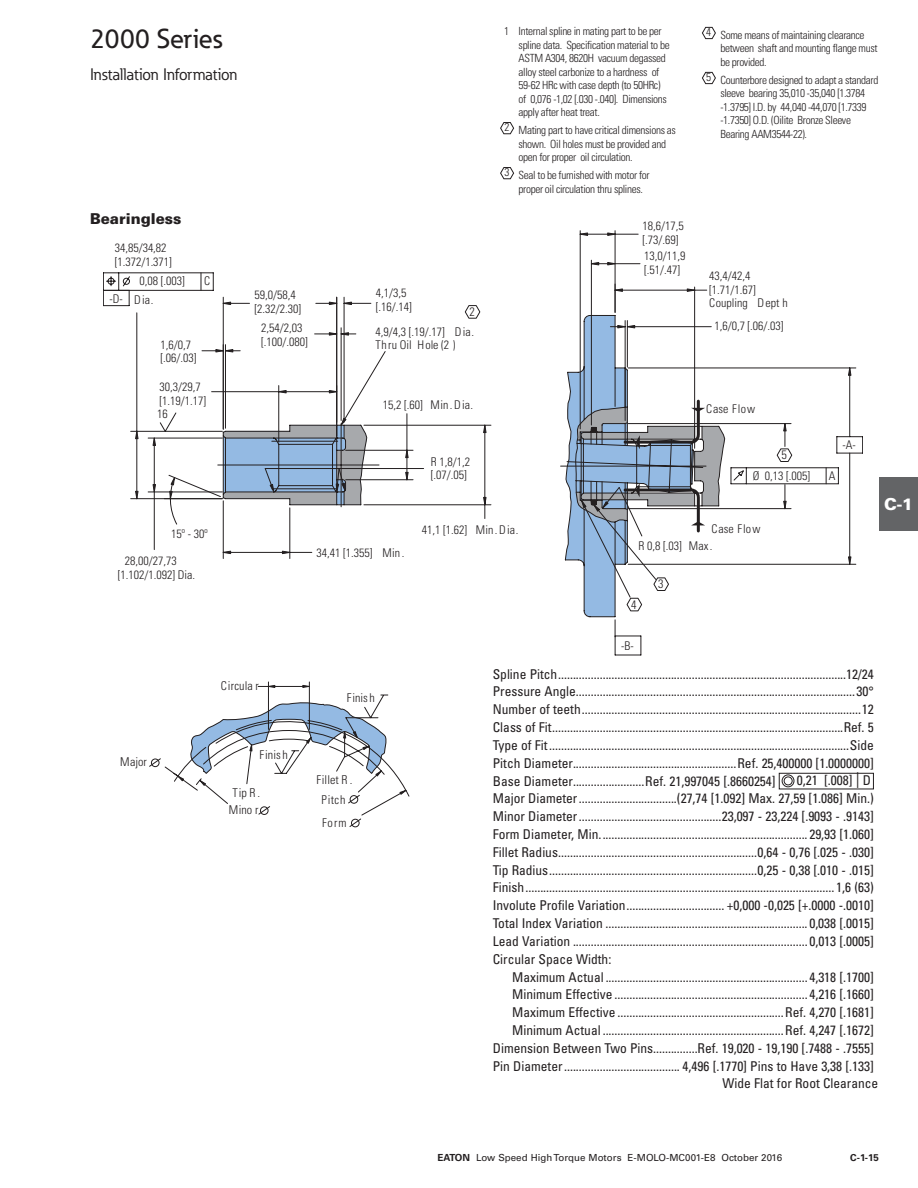
<style>
.page{position:relative;width:918px;height:1188px;background:#fff}
.page>*{position:absolute;margin:0;border:0;box-sizing:border-box;transform-origin:0 0}
.t1{font:500 27px "Eaton";color:#231f20}
.t2{font:16.5px "Eaton";color:#231f20}
.t3{font:900 16.5px "Univers LT Std";color:#fff}
.t4{font:900 15px "Univers LT Std";color:#231f20}
.t5{font:condensed 13.5px/17.9px "Univers LT Std";color:#231f20;text-align:justify}
.t6{font:300 condensed 12.15px/20.2px "Univers LT Std";color:#231f20;text-align:center}
.t7{font:300 condensed 12px/13.5px "Univers LT Std";color:#231f20}
.t8{font:300 condensed 12px "Univers LT Std";letter-spacing:.04em;color:#231f20}
.t9{font:300 condensed 11.25px/13.5px "Univers LT Std";letter-spacing:-.03em;color:#231f20}
.t10{font:9.75px "Univers LT Std";color:#231f20}
.t11{font:700 9.75px "Univers LT Std";color:#231f20}
.s1{font-size:15.75px}
.s2{font-weight:700}
</style>
<div class="page">
<div style="left:879px;top:477px;width:39px;height:54px;background:#636466"></div>
<svg style="left:149px;top:681px;width:261px;height:147px"></svg>
<svg style="left:336px;top:681px;width:74px;height:91px"></svg>
<hr style="left:591px;top:260px;width:1px;height:165px;background:#231f20">
<hr style="left:591px;top:263px;width:49px;height:1px;background:#231f20">
<svg style="left:591px;top:262px;width:9px;height:4px"></svg>
<svg style="left:607px;top:262px;width:8px;height:4px"></svg>
<hr style="left:580px;top:231px;width:1px;height:198px;background:#231f20">
<hr style="left:615px;top:231px;width:1px;height:81px;background:#231f20">
<hr style="left:580px;top:234px;width:58px;height:1px;background:#231f20">
<svg style="left:579px;top:232px;width:9px;height:4px"></svg>
<svg style="left:607px;top:232px;width:9px;height:4px"></svg>
<svg style="left:103px;top:272px;width:513px;height:366px"></svg>
<svg style="left:201px;top:273px;width:1px;height:17px"></svg>
<svg style="left:103px;top:290px;width:27px;height:16px"></svg>
<hr style="left:131px;top:498px;width:91px;height:1px;background:#231f20">
<hr style="left:131px;top:431px;width:91px;height:1px;background:#231f20">
<hr style="left:136px;top:313px;width:1px;height:186px;background:#231f20">
<svg style="left:135px;top:349px;width:289px;height:206px"></svg>
<hr style="left:341px;top:328px;width:1px;height:92px;background:#231f20">
<svg style="left:217px;top:332px;width:348px;height:190px"></svg>
<svg style="left:565px;top:284px;width:298px;height:333px"></svg>
<div style="left:784px;top:777px;width:9px;height:8px;border:1px solid #231f20;border-radius:50%"></div>
<div style="left:782px;top:775px;width:12px;height:12px;border:1px solid #231f20;border-radius:50%"></div>
<div style="left:779px;top:773px;width:95px;height:16px;border:1px solid #231f20"></div>
<svg style="left:500px;top:122px;width:14px;height:13px"></svg>
<svg style="left:500px;top:167px;width:14px;height:13px"></svg>
<svg style="left:702px;top:26px;width:14px;height:13px"></svg>
<svg style="left:702px;top:71px;width:14px;height:13px"></svg>
<h1 class="t1" style="left:90px;top:22px;width:134px">2000 Series</h1>
<p class="t2" style="left:90px;top:63px;width:149px">Installation Information</p>
<p class="t4" style="left:90px;top:209px;width:93px">Bearingless</p>
<p class="t7" style="left:115px;top:241px;width:59px">34,85/34,82 [1.372/1.371]</p>
<p class="t7" style="left:134px;top:293px;width:21px">Dia.</p>
<p class="t7" style="left:140px;top:274px;width:47px">0,08 [.003]</p>
<p class="t7" style="left:204px;top:274px;width:7px">C</p>
<p class="t7" style="left:109px;top:292px;width:15px">-D-</p>
<p class="t7" style="left:161px;top:338px;width:37px">1,6/0,7 [.06/.03]</p>
<p class="t7" style="left:160px;top:380px;width:48px">30,3/29,7 [1.19/1.17]</p>
<p class="t7" style="left:157px;top:407px;width:12px">16</p>
<p class="t7" style="left:171px;top:527px;width:38px">15º - 30º</p>
<p class="t7" style="left:118px;top:554px;width:79px;text-indent:7px">28,00/27,73 [1.102/1.092] Dia.</p>
<p class="t7" style="left:254px;top:288px;width:48px">59,0/58,4 [2.32/2.30]</p>
<p class="t7" style="left:261px;top:321px;width:48px">2,54/2,03 [.100/.080]</p>
<p class="t7" style="left:376px;top:286px;width:37px">4,1/3,5 [.16/.14]</p>
<p class="t6" style="left:469px;top:302px;width:7px">2</p>
<p class="t7" style="left:375px;top:325px;width:100px">4,9/4,3 [.19/.17] Dia.<br>Thru Oil Hole (2 )</p>
<p class="t9" style="left:519px;top:24px;width:153px;text-indent:-14px">1 Internal spline in mating part to be per spline data. Specification material to be ASTM A304, 8620H vacuum degassed alloy steel carbonize to a hardness of 59-62 HRc with case depth (to 50HRc) of 0,076 -1,02 [.030 -.040]. Dimensions apply after heat treat.</p>
<p class="t9" style="left:519px;top:123px;width:159px;text-indent:-14px">2 Mating part to have critical dimensions as shown. Oil holes must be provided and open for proper oil circulation.</p>
<p class="t9" style="left:519px;top:168px;width:132px;text-indent:-14px">3 Seal to be furnished with motor for proper oil circulation thru splines.</p>
<p class="t7" style="left:642px;top:219px;width:43px">18,6/17,5 [.73/.69]</p>
<p class="t7" style="left:644px;top:249px;width:43px">13,0/11,9 [.51/.47]</p>
<p class="t9" style="left:720px;top:28px;width:159px;text-indent:-14px">4 Some means of maintaining clearance between shaft and mounting flange must be provided.</p>
<p class="t9" style="left:720px;top:73px;width:159px;text-indent:-14px">5 Counterbore designed to adapt a standard sleeve bearing 35,010 -35,040 [1.3784 -1.3795] I.D. by 44,040 -44,070 [1.7339 -1.7350] O.D. (Oilite Bronze Sleeve Bearing AAM3544-22).</p>
<p class="t7" style="left:709px;top:269px;width:80px">43,4/42,4 [1.71/1.67]<br>Coupling Dept h</p>
<p class="t7" style="left:714px;top:319px;width:71px">1,6/0,7 [.06/.03]</p>
<p class="t7" style="left:383px;top:398px;width:92px">15,2 [.60] Min. Dia.</p>
<p class="t8" style="left:706px;top:402px;width:50px">Case Flow</p>
<p class="t7" style="left:431px;top:455px;width:41px">R 1,8/1,2 [.07/.05]</p>
<p class="t6" style="left:781px;top:445px;width:7px">5</p>
<p class="t7" style="left:843px;top:438px;width:15px">-A-</p>
<p class="t7" style="left:753px;top:469px;width:59px">Ø 0,13 [.005]</p>
<p class="t7" style="left:829px;top:469px;width:8px">A</p>
<p class="t3" style="left:884px;top:493px;width:31px">C-1</p>
<p class="t7" style="left:422px;top:523px;width:98px">41,1 [1.62] Min. Dia.</p>
<p class="t8" style="left:712px;top:521px;width:50px">Case Flow</p>
<p class="t7" style="left:316px;top:546px;width:90px">34,41 [1.355] Min.</p>
<p class="t7" style="left:638px;top:539px;width:76px">R 0,8 [.03] Max.</p>
<p class="t6" style="left:658px;top:574px;width:7px">3</p>
<p class="t6" style="left:631px;top:594px;width:7px">4</p>
<p class="t6" style="left:120px;top:752px;width:28px">Major</p>
<p class="t6" style="left:221px;top:675px;width:39px">Circula r</p>
<p class="t6" style="left:260px;top:745px;width:30px">Finis h</p>
<p class="t6" style="left:233px;top:782px;width:29px">Tip R.</p>
<p class="t6" style="left:229px;top:800px;width:31px">Mino r</p>
<p class="t6" style="left:347px;top:688px;width:30px">Finis h</p>
<p class="t6" style="left:316px;top:769px;width:38px">Fillet R .<br>Pitch</p>
<p class="t6" style="left:322px;top:812px;width:26px">Form</p>
<p class="t7" style="left:621px;top:639px;width:14px">-B-</p>
<p class="t5" style="left:493px;top:665px;width:383px">Spline Pitch.................................................................................................12/24<br>Pressure Angle..............................................................................................30° Number of teeth..............................................................................................12<br>Class of Fit..................................................................................................Ref. 5<br>Type of Fit.....................................................................................................Side Pitch Diameter.......................................................Ref. 25,400000 [1.0000000] Base Diameter........................Ref. 21,997045 [.8660254]</p>
<p class="t5" style="left:493px;top:771px;width:383px;text-align:left;text-indent:304px">0,21 [.008] <span class="s1">|</span> D Major Diameter.................................(27,74 [1.092] Max. 27,59 [1.086] Min.)<br>Minor Diameter................................................23,097 - 23,224 [.9093 - .9143] Form Diameter, Min...................................................................... 29,93 [1.060] Fillet Radius...................................................................0,64 - 0,76 [.025 - .030] Tip Radius......................................................................0,25 - 0,38 [.010 - .015] Finish........................................................................................................ 1,6 (63)<br>Involute Profile Variation................................. +0,000 -0,025 [+.0000 -.0010] Total Index Variation .................................................................... 0,038 [.0015] Lead Variation ............................................................................... 0,013 [.0005] Circular Space Width:</p>
<p class="t5" style="left:512px;top:968px;width:363px">Maximum Actual .................................................................... 4,318 [.1700]</p>
<p class="t5" style="left:512px;top:985px;width:363px">Minimum Effective ................................................................. 4,216 [.1660]</p>
<p class="t5" style="left:512px;top:1003px;width:363px">Maximum Effective ........................................................Ref. 4,270 [.1681]</p>
<p class="t5" style="left:512px;top:1021px;width:363px">Minimum Actual .............................................................Ref. 4,247 [.1672]</p>
<p class="t5" style="left:493px;top:1039px;width:382px">Dimension Between Two Pins...............Ref. 19,020 - 19,190 [.7488 - .7555]</p>
<p class="t5" style="left:493px;top:1057px;width:382px">Pin Diameter....................................... 4,496 [.1770] Pins to Have 3,38 [.133]</p>
<p class="t5" style="left:723px;top:1075px;width:157px">Wide Flat for Root Clearance</p>
<p class="t10" style="left:437px;top:1152px;width:346px"><span class="s2">EATON</span> Low Speed High Torque Motors E-MOLO-MC001-E8 October 2016</p>
<p class="t11" style="left:850px;top:1152px;width:30px">C-1-15</p>
</div>
